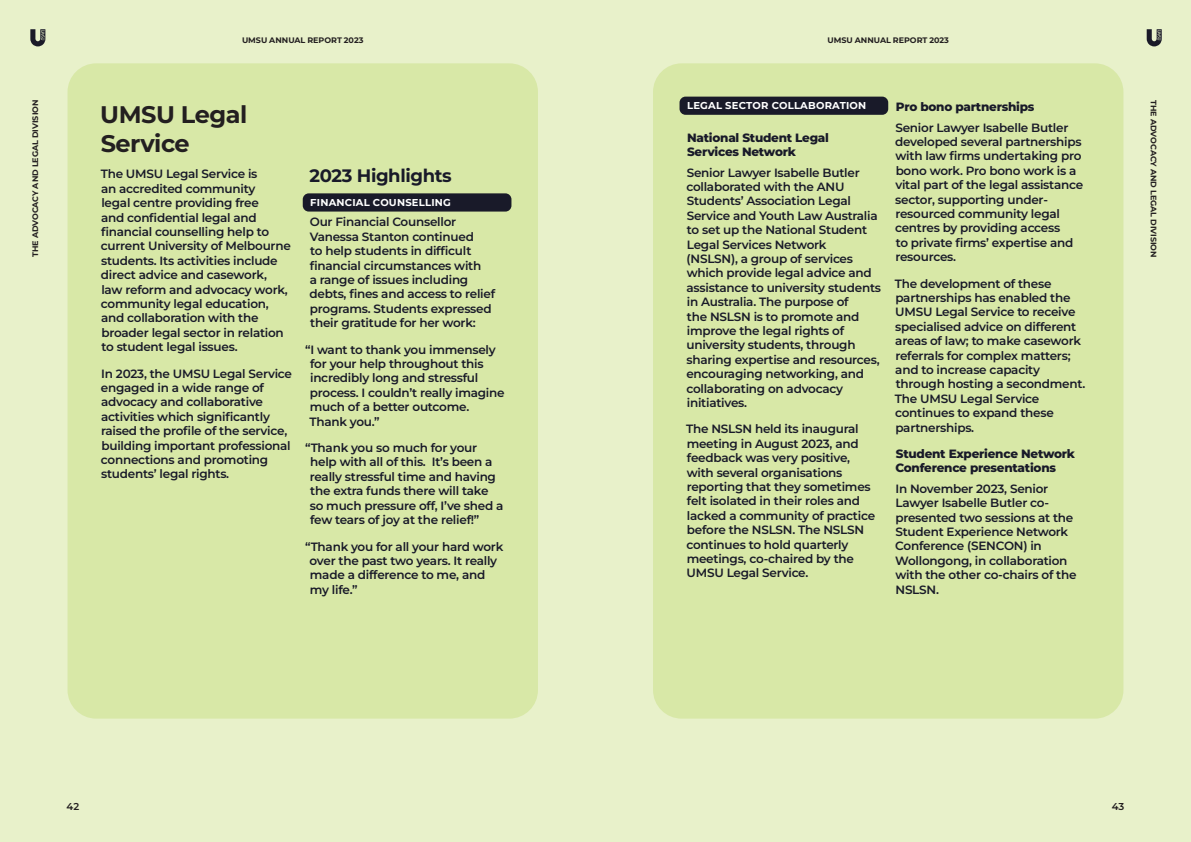
<style>
.page{position:relative;width:1191px;height:842px;background:#fff}
.page>*{position:absolute;margin:0;border:0;box-sizing:border-box;transform-origin:0 0}
.t1{font:700 24px/28.8px "Montserrat";letter-spacing:-.02em;color:#231f20}
.t2{font:700 18px "Montserrat";letter-spacing:-.02em;color:#191a29}
.t3{font:600 12px/14.4px "Montserrat";letter-spacing:-.02em;color:#191a29}
.t4{font:800 12px/14.4px "Montserrat";letter-spacing:-.02em;color:#191a29}
.t5{font:700 10px "Montserrat";letter-spacing:.02em;color:#fff}
.t6{font:600 10px "Montserrat";color:#231f20}
.t7{font:700 8px "Montserrat";color:#231f20}
</style>
<div class="page">
<div style="left:0;top:0;width:595px;height:842px;background:#e8f1ca"></div>
<div style="left:595px;top:0;width:596px;height:842px;background:#e8f1ca"></div>
<div style="left:653px;top:63px;width:470px;height:656px;background:#d8e8a7;border-radius:29px"></div>
<div style="left:68px;top:63px;width:470px;height:656px;background:#d8e8a7;border-radius:29px"></div>
<svg style="left:1146px;top:29px;width:15px;height:17px"></svg>
<svg style="left:30px;top:29px;width:15px;height:17px"></svg>
<div style="left:679px;top:97px;width:209px;height:18px;background:#191a29;border-radius:6px"></div>
<div style="left:303px;top:193px;width:208px;height:19px;background:#191a29;border-radius:6px"></div>
<p class="t7" style="left:242px;top:35px;width:123px">UMSU ANNUAL REPORT 2023</p>
<p class="t7" style="left:827px;top:35px;width:123px">UMSU ANNUAL REPORT 2023</p>
<p class="t7" style="left:30px;top:257px;width:159px;rotate:-90deg">THE ADVOCACY AND LEGAL DIVISION</p>
<p class="t7" style="left:1158px;top:100px;width:159px;rotate:90deg">THE ADVOCACY AND LEGAL DIVISION</p>
<p class="t4" style="left:895px;top:99px;width:140px">Pro bono partnerships</p>
<p class="t3" style="left:895px;top:120px;width:190px">Senior Lawyer Isabelle Butler developed several partnerships with law firms undertaking pro bono work. Pro bono work is a vital part of the legal assistance sector, supporting under&shy;resourced community legal centres by providing access<br>to private firms’ expertise and resources.</p>
<p class="t3" style="left:895px;top:276px;width:192px">The development of these partnerships has enabled the<br>UMSU Legal Service to receive specialised advice on different areas of law; to make casework referrals for complex matters; and to increase capacity through hosting a secondment.<br>The UMSU Legal Service continues to expand these partnerships.</p>
<p class="t4" style="left:895px;top:446px;width:181px">Student Experience Network<br>Conference presentations</p>
<p class="t3" style="left:895px;top:481px;width:183px">In November 2023, Senior<br>Lawyer Isabelle Butler co&shy;presented two sessions at the<br>Student Experience Network<br>Conference (SENCON) in<br>Wollongong, in collaboration with the other co-chairs of the<br>NSLSN.</p>
<p class="t5" style="left:687px;top:99px;width:181px">LEGAL SECTOR COLLABORATION</p>
<p class="t4" style="left:687px;top:130px;width:143px">National Student Legal<br>Services Network</p>
<p class="t3" style="left:686px;top:165px;width:196px">Senior Lawyer Isabelle Butler collaborated with the ANU<br>Students’ Association Legal<br>Service and Youth Law Australia to set up the National Student<br>Legal Services Network<br>(NSLSN), a group of services which provide legal advice and assistance to university students in Australia. The purpose of<br>the NSLSN is to promote and improve the legal rights of university students, through sharing expertise and resources, encouraging networking, and collaborating on advocacy initiatives.</p>
<p class="t3" style="left:686px;top:422px;width:190px">The NSLSN held its inaugural meeting in August 2023, and feedback was very positive, with several organisations reporting that they sometimes felt isolated in their roles and lacked a community of practice before the NSLSN. The NSLSN continues to hold quarterly meetings, co-chaired by the<br>UMSU Legal Service.</p>
<h1 class="t1" style="left:100px;top:100px;width:148px">UMSU Legal<br>Service</h1>
<p class="t3" style="left:101px;top:167px;width:192px">The UMSU Legal Service is<br>an accredited community<br>legal centre providing free<br>and confidential legal and financial counselling help to current University of Melbourne students. Its activities include direct advice and casework, law reform and advocacy work, community legal education, and collaboration with the broader legal sector in relation to student legal issues.</p>
<p class="t3" style="left:101px;top:366px;width:193px">In 2023, the UMSU Legal Service engaged in a wide range of advocacy and collaborative activities which significantly raised the profile of the service, building important professional connections and promoting students’ legal rights.</p>
<h2 class="t2" style="left:309px;top:164px;width:144px">2023 Highlights</h2>
<p class="t5" style="left:310px;top:196px;width:142px">FINANCIAL COUNSELLING</p>
<p class="t3" style="left:309px;top:215px;width:187px">Our Financial Counsellor<br>Vanessa Stanton continued<br>to help students in difficult financial circumstances with<br>a range of issues including debts, fines and access to relief programs. Students expressed their gratitude for her work:</p>
<p class="t3" style="left:309px;top:342px;width:197px;text-indent:-4px">“I want to thank you immensely for your help throughout this incredibly long and stressful process. I couldn’t really imagine much of a better outcome.<br>Thank you.”</p>
<p class="t3" style="left:310px;top:440px;width:195px;text-indent:-5px">“Thank you so much for your help with all of this. It’s been a really stressful time and having the extra funds there will take so much pressure off, I’ve shed a few tears of joy at the relief!”</p>
<p class="t3" style="left:309px;top:539px;width:195px;text-indent:-4px">“Thank you for all your hard work over the past two years. It really made a difference to me, and my life.”</p>
<p class="t6" style="left:67px;top:800px;width:14px">42</p>
<p class="t6" style="left:1112px;top:800px;width:14px">43</p>
</div>
